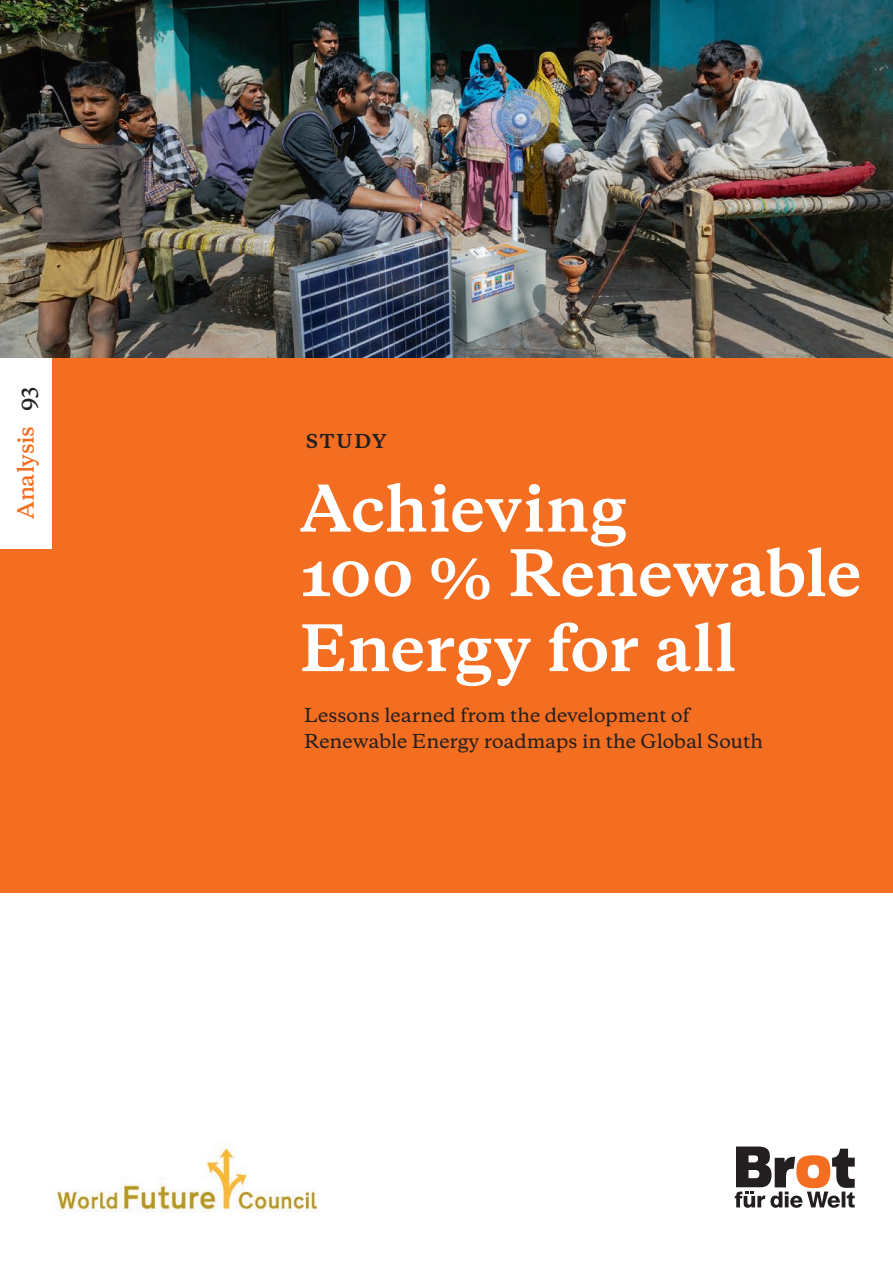
<style>
.page{position:relative;width:893px;height:1263px;background:#fff}
.page>*{position:absolute;margin:0;border:0;box-sizing:border-box;transform-origin:0 0}
.t1{font:700 60px/64.5px "Galaxie Copernicus";color:#fff}
.t2{font:600 21px "Galaxie Copernicus";letter-spacing:-.01em;color:#f36e21}
.t3{font:500 18px/25.5px "Galaxie Copernicus";color:#231f20}
.t4{font:700 18px "Galaxie Copernicus";letter-spacing:.1em;color:#231f20}
.s1{color:#231f20}
</style>
<div class="page">
<div style="left:0;top:357px;width:893px;height:536px;background:#f36e21"></div>
<svg style="left:735px;top:1146px;width:120px;height:62px"></svg>
<div style="left:0;top:357px;width:51px;height:192px;background:#fff"></div>
<img style="left:0;top:0;width:893px;height:357px">
<img style="left:56px;top:1148px;width:262px;height:64px">
<p class="t2" style="left:12px;top:519px;width:134px;rotate:-90deg">Analysis <span class="s1">93</span></p>
<p class="t4" style="left:306px;top:429px;width:82px">STUDY</p>
<h1 class="t1" style="left:300px;top:477px;width:563px">Achieving<br>100 % Renewable</h1>
<h1 class="t1" style="left:300px;top:617px;width:438px">Energy for all</h1>
<p class="t3" style="left:304px;top:703px;width:460px">Lessons learned from the development of<br>Renewable Energy roadmaps in the Global South</p>
</div>
